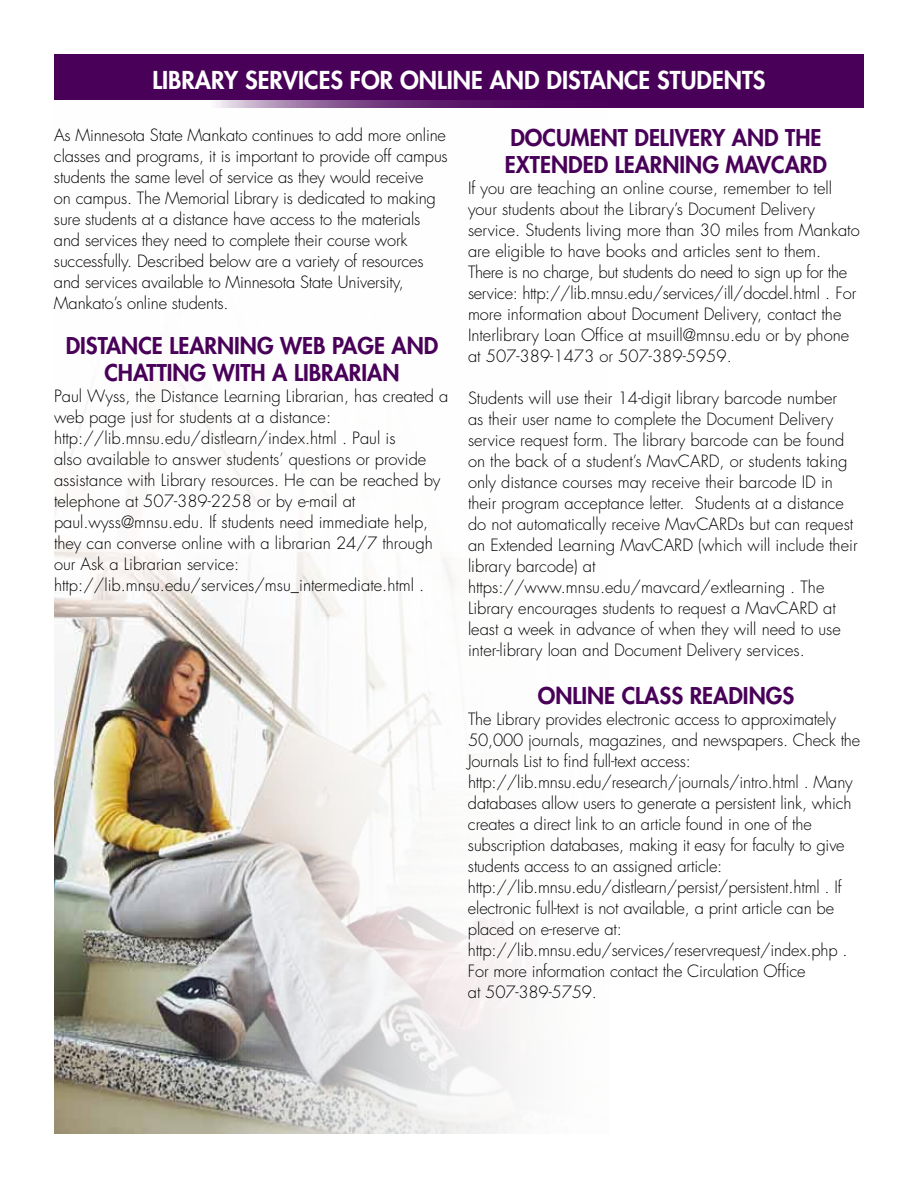
<style>
.page{position:relative;width:918px;height:1188px;background:#fff}
.page>*{position:absolute;margin:0;border:0;box-sizing:border-box;transform-origin:0 0}
.t1{font:800 24px "Futura Std";color:#fff}
.t2{font:800 22.5px "Futura Std";color:#490059}
.t3{font:300 16.5px/21px "Futura Std";color:#000}
</style>
<div class="page">
<div style="left:54px;top:54px;width:810px;height:54px;background:#490059"></div>
<img style="left:54px;top:101px;width:467px;height:1033px">
<div style="left:22px;top:116px;width:612px;height:436px;background:#fff;border-radius:27px"></div>
<h1 class="t1" style="left:153px;top:65px;width:614px">LIBRARY SERVICES FOR ONLINE AND DISTANCE STUDENTS</h1>
<p class="t3" style="left:54px;top:125px;width:395px">As Minnesota State Mankato continues to add more online classes and programs, it is important to provide off campus students the same level of service as they would receive<br>on campus. The Memorial Library is dedicated to making sure students at a distance have access to the materials and services they need to complete their course work successfully. Described below are a variety of resources and services available to Minnesota State University, Mankato’s online students.</p>
<h2 class="t2" style="left:66px;top:332px;width:28px">DISTANCE</h2>
<h2 class="t2" style="left:169px;top:332px;width:23px">LEARNIN</h2>
<h2 class="t2" style="left:257px;top:332px;width:151px">G WEB PAGE AND</h2>
<h2 class="t2" style="left:104px;top:359px;width:41px">CHATTIN</h2>
<h2 class="t2" style="left:190px;top:359px;width:127px">G WITH A LIBRARIAN</h2>
<p class="t3" style="left:54px;top:386px;width:396px">Paul Wyss, the Distance Learning Librarian, has created a web page just for students at a distance: http://lib.mnsu.edu/distlearn/index.html . Paul is<br>also available to answer students’ questions or provide assistance with Library resources. He can be reached by telephone at 507-389-2258 or by e-mail at paul.wyss@mnsu.edu. If students need immediate help, they can converse online with a librarian 24/7 through our Ask a Librarian service: http://lib.mnsu.edu/services/msu_intermediate.html .</p>
<h2 class="t2" style="left:510px;top:124px;width:31px">DOCU</h2>
<h2 class="t2" style="left:571px;top:124px;width:33px">MENT</h2>
<h2 class="t2" style="left:634px;top:124px;width:27px">DELIVERY</h2>
<h2 class="t2" style="left:732px;top:124px;width:17px">AND</h2>
<h2 class="t2" style="left:785px;top:124px;width:36px">THE</h2>
<h2 class="t2" style="left:505px;top:151px;width:39px">EXTENDED</h2>
<h2 class="t2" style="left:615px;top:151px;width:23px">LEARNIN</h2>
<h2 class="t2" style="left:702px;top:151px;width:40px">G MAV</h2>
<h2 class="t2" style="left:771px;top:151px;width:57px">CARD</h2>
<p class="t3" style="left:468px;top:178px;width:393px">If you are teaching an online course, remember to tell your students about the Library’s Document Delivery service. Students living more than 30 miles from Mankato are eligible to have books and articles sent to them.<br>There is no charge, but students do need to sign up for the service: http://lib.mnsu.edu/services/ill/docdel.html . For more information about Document Delivery, contact the Interlibrary Loan Office at msuill@mnsu.edu or by phone at 507-389-1473 or 507-389-5959.</p>
<p class="t3" style="left:468px;top:388px;width:391px">Students will use their 14-digit library barcode number<br>as their user name to complete the Document Delivery service request form. The library barcode can be found on the back of a student’s MavCARD, or students taking only distance courses may receive their barcode ID in their program acceptance letter. Students at a distance do not automatically receive MavCARDs but can request an Extended Learning MavCARD (which will include their library barcode) at https://www.mnsu.edu/mavcard/extlearning . The Library encourages students to request a MavCARD at least a week in advance of when they will need to use inter-library loan and Document Delivery services.</p>
<h2 class="t2" style="left:538px;top:682px;width:31px">ONLINE</h2>
<h2 class="t2" style="left:622px;top:682px;width:27px">CLASS</h2>
<h2 class="t2" style="left:690px;top:682px;width:26px">READIN</h2>
<h2 class="t2" style="left:766px;top:682px;width:29px">GS</h2>
<p class="t3" style="left:468px;top:709px;width:394px">The Library provides electronic access to approximately 50,000 journals, magazines, and newspapers. Check the Journals List to find full-text access: http://lib.mnsu.edu/research/journals/intro.html . Many databases allow users to generate a persistent link, which creates a direct link to an article found in one of the subscription databases, making it easy for faculty to give students access to an assigned article: http://lib.mnsu.edu/distlearn/persist/persistent.html . If electronic full-text is not available, a print article can be placed on e-reserve at: http://lib.mnsu.edu/services/reservrequest/index.php .<br>For more information contact the Circulation Office<br>at 507-389-5759.</p>
</div>
